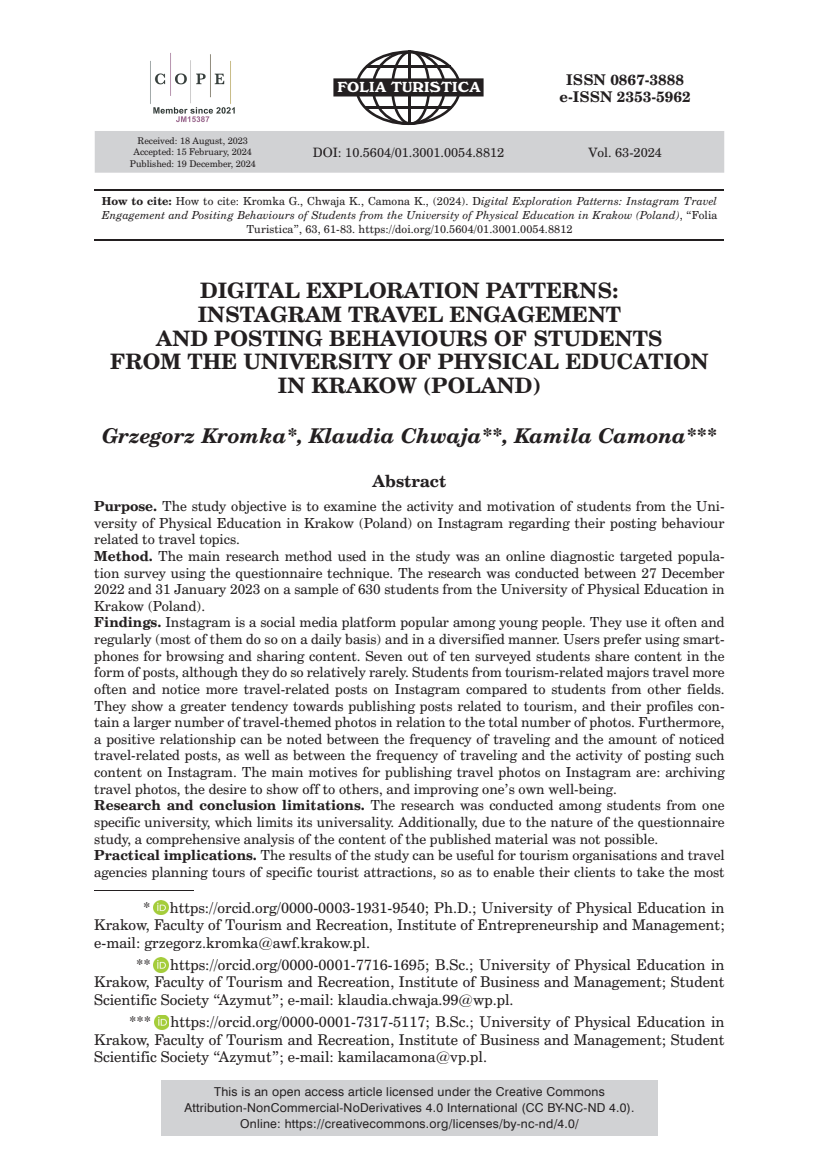
<style>
.page{position:relative;width:819px;height:1166px;background:#fff}
.page>*{position:absolute;margin:0;border:0;box-sizing:border-box;transform-origin:0 0}
.t1{font:700 20.12px/23.6px "Cent Schbook PL";color:#231f20;text-align:center}
.t2{font:italic 700 19.25px "Cent Schbook PL";color:#231f20}
.t3{font:700 15.75px "Cent Schbook PL";color:#231f20}
.t4{font:14px/17.5px "Cent Schbook PL";color:#231f20;text-align:justify}
.t5{font:700 14px/16.8px "Cent Schbook PL";color:#231f20;text-align:center}
.t6{font:13.12px/16.6px "Cent Schbook PL";color:#231f20}
.t7{font:12.6px "Windsor PL";letter-spacing:.01em;color:#fff}
.t8{font:12.25px/15.8px "Swis 721 EU Normal";letter-spacing:.02em;color:#231f20;text-align:center}
.t9{font:12.25px "Cent Schbook PL";color:#231f20}
.t10{font:italic 10.5px/14px "Cent Schbook PL";letter-spacing:.01em;color:#231f20;text-align:center}
.t11{font:8.75px/11.4px "Cent Schbook PL";color:#231f20;text-align:center}
.s1{font-weight:700;font-style:normal}
.s2{font-style:normal}
.s3{font-weight:700}
</style>
<div class="page">
<div style="left:95px;top:131px;width:629px;height:42px;background:#d1d2d4"></div>
<hr style="left:95px;top:189px;width:629px;height:1px;background:#231f20">
<hr style="left:95px;top:239px;width:629px;height:2px;background:#231f20">
<svg style="left:333px;top:51px;width:150px;height:74px"></svg>
<hr style="left:365px;top:107px;width:86px;height:2px;background:#231f20">
<hr style="left:366px;top:66px;width:84px;height:2px;background:#231f20">
<img style="left:150px;top:52px;width:85px;height:71px">
<div style="left:161px;top:1081px;width:496px;height:55px;background:#d1d2d4"></div>
<img style="left:153px;top:900px;width:15px;height:15px">
<img style="left:154px;top:957px;width:14px;height:15px">
<img style="left:154px;top:1015px;width:15px;height:15px">
<hr style="left:94px;top:889px;width:99px;height:1px;background:#231f20">
<p class="t7" style="left:337px;top:82px;width:145px">FOLIA TURISTICA</p>
<p class="t5" style="left:559px;top:73px;width:133px">ISSN 0867-3888 e-ISSN 2353-5962</p>
<p class="t11" style="left:130px;top:136px;width:128px">Received: 18 August, 2023<br>Accepted: 15 February, 2024<br>Published: 19 December, 2024</p>
<p class="t9" style="left:313px;top:147px;width:193px">DOI: 10.5604/01.3001.0054.8812</p>
<p class="t9" style="left:588px;top:147px;width:75px">Vol. 63-2024</p>
<p class="t10" style="left:102px;top:195px;width:617px"><span class="s1">How to cite:</span> <span class="s2">How to cite: Kromka G., Chwaja K., Camona K., (2024). D</span>igital Exploration Patterns: Instagram Travel<br>Engagement and Positing Behaviours of Students from the University of Physical Education in Krakow (Poland)<span class="s2">, “Folia<br>Turistica”, 63, 61-83. https://doi.org/10.5604/01.3001.0054.8812</span></p>
<h1 class="t1" style="left:110px;top:281px;width:600px">DIGITAL EXPLORATION PATTERNS:<br>INSTAGRAM TRAVEL ENGAGEMENT<br>AND POSTING BEHAVIOURS OF STUDENTS<br>FROM THE UNIVERSITY OF PHYSICAL EDUCATION<br>IN KRAKOW (POLAND)</h1>
<h2 class="t2" style="left:102px;top:427px;width:616px">Grzegorz Kromka*, Klaudia Chwaja**, Kamila Camona***</h2>
<p class="t3" style="left:372px;top:474px;width:75px">Abstract</p>
<p class="t6" style="left:94px;top:499px;width:632px"><span class="s3">Purpose.</span> The study objective is to examine the activity and motivation of students from the Uni&shy;versity of Physical Education in Krakow (Poland) on Instagram regarding their posting behaviour related to travel topics.<br><span class="s3">Method.</span> The main research method used in the study was an online diagnostic targeted popula&shy;tion survey using the questionnaire technique. The research was conducted between 27 December 2022 and 31 January 2023 on a sample of 630 students from the University of Physical Education in Krakow (Poland).<br><span class="s3">Findings.</span> Instagram is a social media platform popular among young people. They use it often and regularly (most of them do so on a daily basis) and in a diversified manner. Users prefer using smart&shy;phones for browsing and sharing content. Seven out of ten surveyed students share content in the form of posts, although they do so relatively rarely. Students from tourism-related majors travel more often and notice more travel-related posts on Instagram compared to students from other fields.<br>They show a greater tendency towards publishing posts related to tourism, and their profiles con&shy;tain a larger number of travel-themed photos in relation to the total number of photos. Furthermore, a positive relationship can be noted between the frequency of traveling and the amount of noticed travel-related posts, as well as between the frequency of traveling and the activity of posting such content on Instagram. The main motives for publishing travel photos on Instagram are: archiving travel photos, the desire to show off to others, and improving one’s own well-being.<br><span class="s3">Research and conclusion limitations.</span> The research was conducted among students from one specific university, which limits its universality. Additionally, due to the nature of the questionnaire study, a comprehensive analysis of the content of the published material was not possible.<br><span class="s3">Practical implications.</span> The results of the study can be useful for tourism organisations and travel agencies planning tours of specific tourist attractions, so as to enable their clients to take the most</p>
<p class="t4" style="left:94px;top:900px;width:632px;text-indent:49px">* https://orcid.org/0000-0003-1931-9540; Ph.D.; University of Physical Education in Krakow, Faculty of Tourism and Recreation, Institute of Entrepreneurship and Management; e-mail: grzegorz.kromka@awf.krakow.pl.</p>
<p class="t4" style="left:136px;top:957px;width:16px">**</p>
<p class="t4" style="left:94px;top:957px;width:632px;text-indent:76px">https://orcid.org/0000-0001-7716-1695; B.Sc.; University of Physical Education in Krakow, Faculty of Tourism and Recreation, Institute of Business and Management; Student Scientific Society “Azymut”; e-mail: klaudia.chwaja.99@wp.pl.</p>
<p class="t4" style="left:129px;top:1014px;width:24px">***</p>
<p class="t4" style="left:94px;top:1014px;width:632px;text-indent:76px">https://orcid.org/0000-0001-7317-5117; B.Sc.; University of Physical Education in Krakow, Faculty of Tourism and Recreation, Institute of Business and Management; Student Scientific Society “Azymut”; e-mail: kamilacamona@vp.pl.</p>
<p class="t8" style="left:184px;top:1084px;width:451px">This is an open access article licensed under the Creative Commons<br>Attribution-NonCommercial-NoDerivatives 4.0 International (CC BY-NC-ND 4.0).<br>Online: https://creativecommons.org/licenses/by-nc-nd/4.0/</p>
</div>
